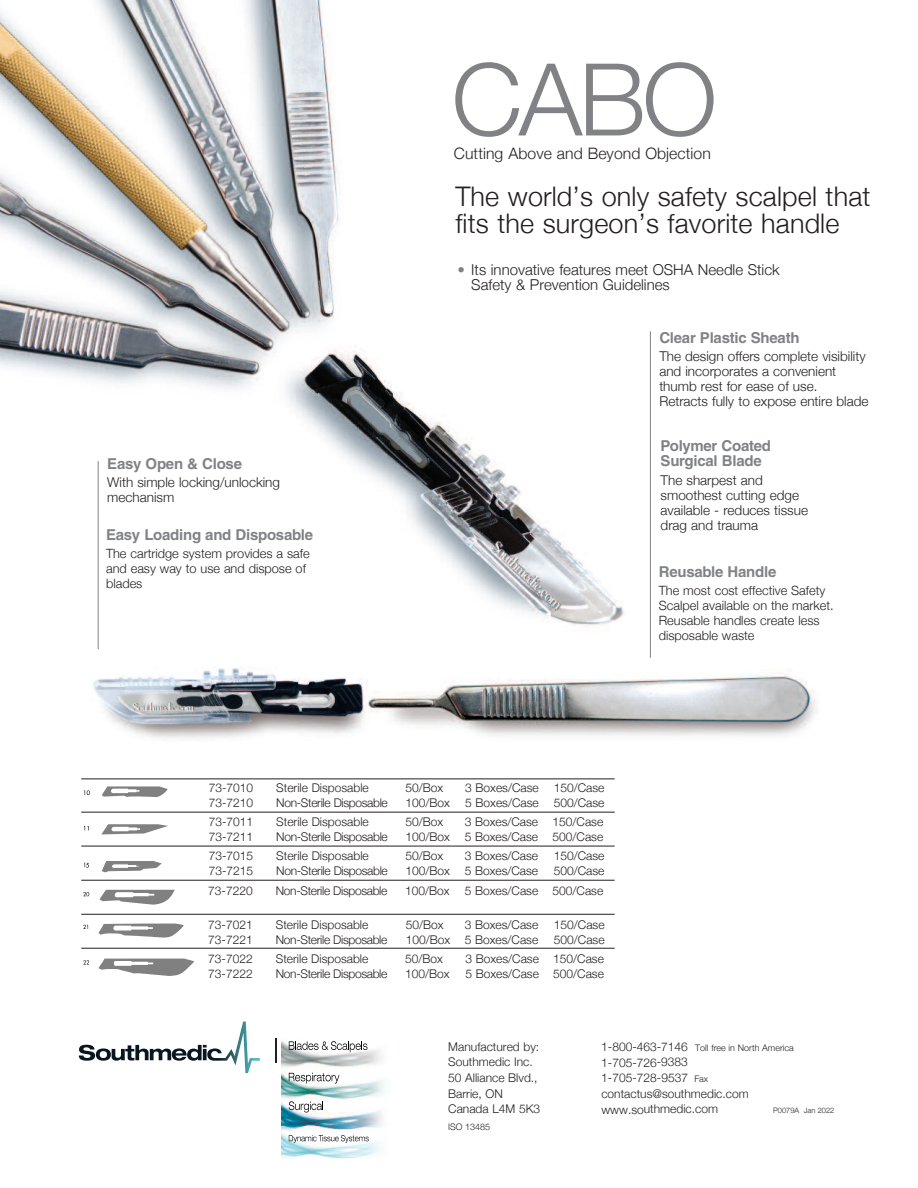
<style>
.page{position:relative;width:918px;height:1188px;background:#fff}
.page>*{position:absolute;margin:0;border:0;box-sizing:border-box;transform-origin:0 0}
.t1{font:300 100.5px "Helvetica Neue";color:#808285}
.t2{font:300 27px/27px "Helvetica Neue";letter-spacing:.005em;color:#231f20}
.t3{font:300 15.75px "Helvetica Neue";letter-spacing:.005em;color:#231f20}
.t4{font:700 15px/15px "Helvetica";letter-spacing:-.015em;color:#808285}
.t5{font:300 15px/15px "Helvetica Neue";color:#231f20}
.t6{font:300 13.5px/15px "Helvetica Neue";color:#231f20}
.t7{font:300 12.75px/15px "Helvetica Neue";color:#231f20}
.t8{font:300 12px/15.6px "Helvetica Neue";color:#231f20}
.t9{font:300 12px "Helvetica Neue";letter-spacing:-.03em;color:#231f20}
.t10{font:300 9px "Helvetica Neue";color:#231f20}
.t11{font:300 7.5px "Helvetica Neue";color:#231f20}
.s1{color:#808285}
.s2{font-size:12px}
.s3{font-size:9px}
</style>
<div class="page">
<img style="left:0;top:0;width:624px;height:633px">
<img style="left:93px;top:656px;width:724px;height:83px">
<hr style="left:650px;top:331px;width:1px;height:327px;background:#808285">
<hr style="left:98px;top:461px;width:1px;height:188px;background:#808285">
<svg style="left:102px;top:786px;width:66px;height:11px"></svg>
<svg style="left:101px;top:824px;width:67px;height:10px"></svg>
<svg style="left:102px;top:861px;width:59px;height:11px"></svg>
<svg style="left:84px;top:790px;width:6px;height:5px"></svg>
<svg style="left:84px;top:826px;width:5px;height:4px"></svg>
<svg style="left:84px;top:863px;width:5px;height:5px"></svg>
<hr style="left:81px;top:812px;width:534px;height:1px;background:#231f20">
<hr style="left:81px;top:846px;width:534px;height:1px;background:#231f20">
<hr style="left:81px;top:880px;width:534px;height:1px;background:#231f20">
<svg style="left:99px;top:890px;width:76px;height:15px"></svg>
<svg style="left:99px;top:959px;width:95px;height:17px"></svg>
<svg style="left:83px;top:892px;width:6px;height:4px"></svg>
<svg style="left:83px;top:925px;width:5px;height:4px"></svg>
<svg style="left:83px;top:960px;width:6px;height:5px"></svg>
<svg style="left:98px;top:924px;width:86px;height:14px"></svg>
<hr style="left:81px;top:914px;width:534px;height:1px;background:#231f20">
<hr style="left:81px;top:948px;width:534px;height:1px;background:#231f20">
<hr style="left:81px;top:779px;width:534px;height:1px;background:#231f20">
<svg style="left:79px;top:1021px;width:181px;height:52px"></svg>
<img style="left:282px;top:1072px;width:103px;height:87px">
<svg style="left:289px;top:1101px;width:35px;height:12px"></svg>
<svg style="left:289px;top:1073px;width:50px;height:11px"></svg>
<img style="left:282px;top:1041px;width:101px;height:27px">
<svg style="left:289px;top:1041px;width:78px;height:11px"></svg>
<svg style="left:289px;top:1135px;width:80px;height:8px"></svg>
<svg style="left:275px;top:1038px;width:1px;height:24px"></svg>
<h1 class="t1" style="left:452px;top:38px;width:267px">CABO</h1>
<h3 class="t3" style="left:454px;top:144px;width:259px">Cutting Above and Beyond Objection</h3>
<p class="t4" style="left:107px;top:457px;width:136px">Easy Open &amp; Close</p>
<p class="t6" style="left:107px;top:474px;width:174px">With simple locking/unlocking mechanism</p>
<p class="t4" style="left:106px;top:528px;width:209px">Easy Loading and Disposable</p>
<p class="t7" style="left:106px;top:546px;width:205px">The cartridge system provides a safe and easy way to use and dispose of blades</p>
<h2 class="t2" style="left:455px;top:183px;width:417px">The world’s only safety scalpel that fits the surgeon’s favorite handle</h2>
<p class="t5" style="left:471px;top:261px;width:310px;text-indent:-14px"><span class="s1">•</span> Its innovative features meet OSHA Needle Stick<br>Safety &amp; Prevention Guidelines</p>
<p class="t4" style="left:659px;top:332px;width:142px">Clear Plastic Sheath</p>
<p class="t6" style="left:659px;top:349px;width:211px">The design offers complete visibility and incorporates a convenient thumb rest for ease of use.<br>Retracts fully to expose entire blade</p>
<p class="t4" style="left:661px;top:440px;width:112px">Polymer Coated<br>Surgical Blade</p>
<p class="t6" style="left:661px;top:472px;width:149px">The sharpest and smoothest cutting edge available - reduces tissue drag and trauma</p>
<p class="t4" style="left:659px;top:565px;width:119px">Reusable Handle</p>
<p class="t7" style="left:659px;top:583px;width:177px">The most cost effective Safety<br>Scalpel available on the market.<br>Reusable handles create less disposable waste</p>
<p class="t8" style="left:209px;top:779px;width:46px">73-7010</p>
<p class="t8" style="left:276px;top:779px;width:94px">Sterile Disposable</p>
<p class="t8" style="left:406px;top:779px;width:39px">50/Box</p>
<p class="t8" style="left:465px;top:779px;width:75px">3 Boxes/Case</p>
<p class="t8" style="left:554px;top:779px;width:52px">150/Case</p>
<p class="t8" style="left:209px;top:794px;width:46px">73-7210</p>
<p class="t9" style="left:276px;top:795px;width:113px">Non-Sterile Disposable</p>
<p class="t8" style="left:406px;top:794px;width:46px">100/Box</p>
<p class="t8" style="left:465px;top:794px;width:75px">5 Boxes/Case</p>
<p class="t8" style="left:554px;top:794px;width:52px">500/Case</p>
<p class="t8" style="left:209px;top:814px;width:46px">73-7011</p>
<p class="t8" style="left:276px;top:814px;width:94px">Sterile Disposable</p>
<p class="t8" style="left:406px;top:814px;width:39px">50/Box</p>
<p class="t8" style="left:465px;top:814px;width:140px">3 Boxes/Case 150/Case</p>
<p class="t8" style="left:209px;top:829px;width:46px">73-7211</p>
<p class="t9" style="left:276px;top:829px;width:113px">Non-Sterile Disposable</p>
<p class="t8" style="left:406px;top:829px;width:199px">100/Box 5 Boxes/Case 500/Case</p>
<p class="t8" style="left:209px;top:848px;width:46px">73-7015</p>
<p class="t8" style="left:276px;top:848px;width:94px">Sterile Disposable</p>
<p class="t8" style="left:406px;top:848px;width:39px">50/Box</p>
<p class="t8" style="left:465px;top:848px;width:75px">3 Boxes/Case</p>
<p class="t8" style="left:554px;top:848px;width:52px">150/Case</p>
<p class="t8" style="left:209px;top:863px;width:46px">73-7215</p>
<p class="t9" style="left:276px;top:863px;width:113px">Non-Sterile Disposable</p>
<p class="t8" style="left:406px;top:863px;width:134px">100/Box 5 Boxes/Case</p>
<p class="t8" style="left:554px;top:863px;width:52px">500/Case</p>
<p class="t8" style="left:208px;top:882px;width:46px">73-7220</p>
<p class="t9" style="left:276px;top:883px;width:113px">Non-Sterile Disposable</p>
<p class="t8" style="left:405px;top:882px;width:46px">100/Box</p>
<p class="t8" style="left:465px;top:882px;width:140px">5 Boxes/Case 500/Case</p>
<p class="t8" style="left:208px;top:917px;width:46px">73-7021</p>
<p class="t8" style="left:276px;top:917px;width:94px">Sterile Disposable</p>
<p class="t8" style="left:406px;top:917px;width:39px">50/Box</p>
<p class="t8" style="left:465px;top:917px;width:75px">3 Boxes/Case</p>
<p class="t8" style="left:554px;top:917px;width:52px">150/Case</p>
<p class="t8" style="left:208px;top:932px;width:46px">73-7221</p>
<p class="t9" style="left:276px;top:932px;width:113px">Non-Sterile Disposable</p>
<p class="t8" style="left:406px;top:932px;width:134px">100/Box 5 Boxes/Case</p>
<p class="t8" style="left:554px;top:932px;width:52px">500/Case</p>
<p class="t8" style="left:208px;top:951px;width:46px">73-7022</p>
<p class="t8" style="left:276px;top:951px;width:94px">Sterile Disposable</p>
<p class="t8" style="left:405px;top:951px;width:39px">50/Box</p>
<p class="t8" style="left:465px;top:951px;width:140px">3 Boxes/Case 150/Case</p>
<p class="t8" style="left:208px;top:966px;width:46px">73-7222</p>
<p class="t9" style="left:276px;top:966px;width:113px">Non-Sterile Disposable</p>
<p class="t8" style="left:405px;top:966px;width:46px">100/Box</p>
<p class="t8" style="left:465px;top:966px;width:140px">5 Boxes/Case 500/Case</p>
<p class="t8" style="left:448px;top:1038px;width:94px">Manufactured by:<br>Southmedic Inc.<br>50 Alliance Blvd.,<br>Barrie, ON<br>Canada L4M 5K3</p>
<p class="t10" style="left:448px;top:1121px;width:44px">ISO 13485</p>
<p class="t10" style="left:601px;top:1042px;width:194px"><span class="s2">1-800-463-7146</span> Toll free in North America</p>
<p class="t8" style="left:601px;top:1054px;width:149px">1-705-726-9383<br>1-705-728-9537 <span class="s3">Fax </span>contactus@southmedic.com www.southmedic.com</p>
<p class="t11" style="left:773px;top:1106px;width:63px">P0079A Jan 2022</p>
</div>
